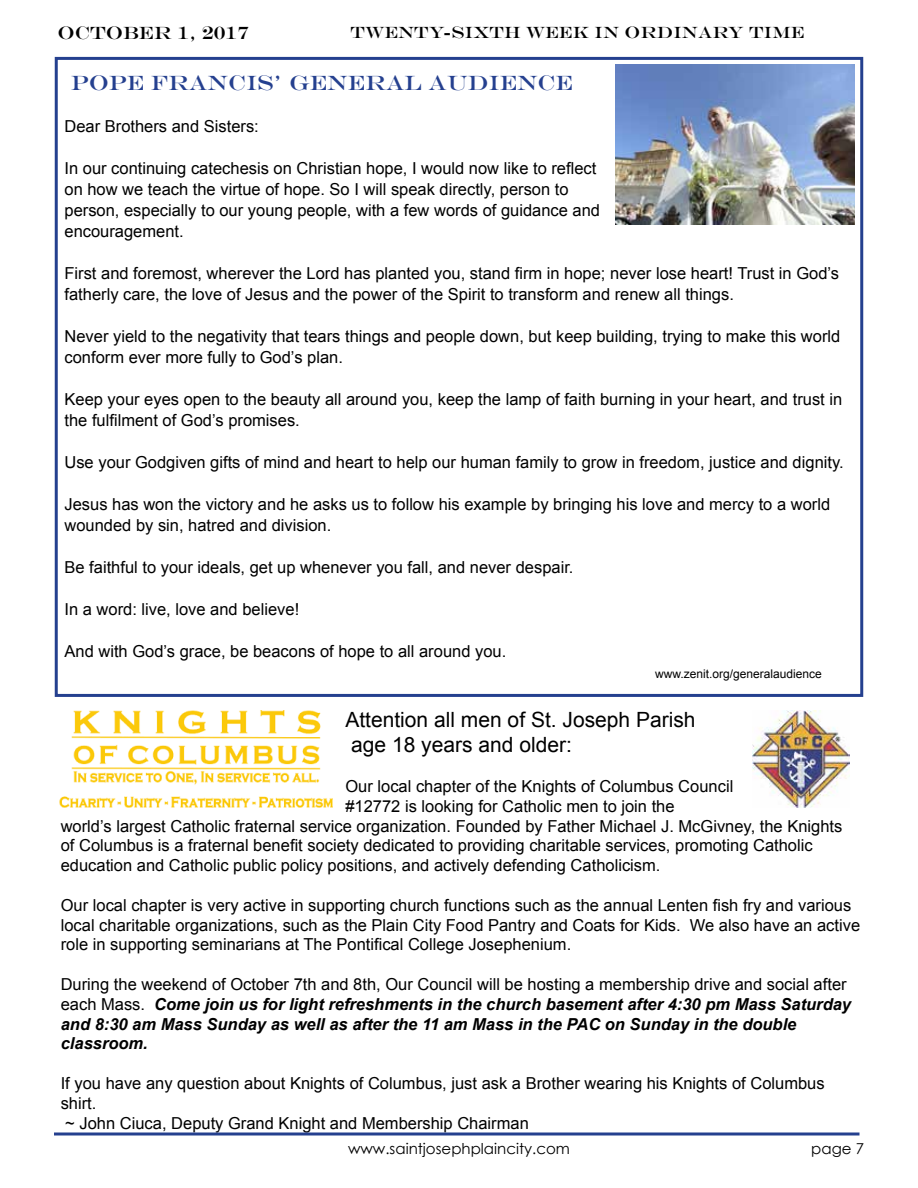
<style>
.page{position:relative;width:918px;height:1188px;background:#fff}
.page>*{position:absolute;margin:0;border:0;box-sizing:border-box;transform-origin:0 0}
.t1{font:21px/25.2px "Arial";color:#000}
.t2{font:21px "Engravers";color:#25408f}
.t3{font:18px "Engravers";color:#000}
.t4{font:16.5px/21px "Arial";color:#000}
.t5{font:italic 700 16.5px/19.8px "Arial";color:#000}
.t6{font:16.5px "Engravers";color:#000}
.t7{font:15px "Century Gothic";color:#000}
.t8{font:12px "Arial";color:#000}
.s1{font-weight:400;font-style:normal}
</style>
<div class="page">
<svg style="left:54px;top:56px;width:810px;height:641px"></svg>
<img style="left:616px;top:65px;width:238px;height:160px">
<img style="left:60px;top:711px;width:272px;height:97px">
<img style="left:752px;top:711px;width:97px;height:97px">
<svg style="left:54px;top:1132px;width:806px;height:4px;background:#5b6faa"></svg>
<p class="t3" style="left:58px;top:22px;width:193px">OCTOBER 1, 2017</p>
<p class="t6" style="left:351px;top:23px;width:455px">TWENTY-SIXTH WEEK IN ORDINARY TIME</p>
<p class="t2" style="left:71px;top:71px;width:503px">POPE FRANCIS’ GENERAL AUDIENCE</p>
<p class="t4" style="left:64px;top:116px;width:196px">Dear Brothers and Sisters:</p>
<p class="t4" style="left:64px;top:158px;width:537px">In our continuing catechesis on Christian hope, I would now like to reflect on how we teach the virtue of hope. So I will speak directly, person to person, especially to our young people, with a few words of guidance and encouragement.</p>
<p class="t4" style="left:64px;top:263px;width:776px">First and foremost, wherever the Lord has planted you, stand firm in hope; never lose heart! Trust in God’s fatherly care, the love of Jesus and the power of the Spirit to transform and renew all things.</p>
<p class="t4" style="left:64px;top:326px;width:777px">Never yield to the negativity that tears things and people down, but keep building, trying to make this world conform ever more fully to God’s plan.</p>
<p class="t4" style="left:64px;top:389px;width:779px">Keep your eyes open to the beauty all around you, keep the lamp of faith burning in your heart, and trust in the fulfilment of God’s promises.</p>
<p class="t4" style="left:64px;top:452px;width:781px">Use your Godgiven gifts of mind and heart to help our human family to grow in freedom, justice and dignity.</p>
<p class="t4" style="left:64px;top:494px;width:767px">Jesus has won the victory and he asks us to follow his example by bringing his love and mercy to a world wounded by sin, hatred and division.</p>
<p class="t4" style="left:64px;top:557px;width:511px">Be faithful to your ideals, get up whenever you fall, and never despair.</p>
<p class="t4" style="left:64px;top:599px;width:236px">In a word: live, love and believe!</p>
<p class="t4" style="left:64px;top:641px;width:443px">And with God’s grace, be beacons of hope to all around you.</p>
<p class="t8" style="left:655px;top:666px;width:168px">www.zenit.org/generalaudience</p>
<p class="t1" style="left:345px;top:707px;width:352px">Attention all men of St. Joseph Parish age 18 years and older:</p>
<p class="t4" style="left:345px;top:776px;width:389px">Our local chapter of the Knights of Columbus Council</p>
<p class="t4" style="left:345px;top:796px;width:331px">#12772 is looking for Catholic men to join the</p>
<p class="t4" style="left:61px;top:816px;width:783px">world’s largest Catholic fraternal service organization. Founded by Father Michael J. McGivney, the Knights</p>
<p class="t4" style="left:61px;top:835px;width:753px">of Columbus is a fraternal benefit society dedicated to providing charitable services, promoting Catholic</p>
<p class="t4" style="left:61px;top:855px;width:601px">education and Catholic public policy positions, and actively defending Catholicism.</p>
<p class="t4" style="left:61px;top:895px;width:801px;line-height:19.8px">Our local chapter is very active in supporting church functions such as the annual Lenten fish fry and various local charitable organizations, such as the Plain City Food Pantry and Coats for Kids. We also have an active role in supporting seminarians at The Pontifical College Josephenium.</p>
<p class="t5" style="left:61px;top:975px;width:792px"><span class="s1">During the weekend of October 7th and 8th, Our Council will be hosting a membership drive and social after each Mass.</span> Come join us for light refreshments in the church basement after 4:30 pm Mass Saturday and 8:30 am Mass Sunday as well as after the 11 am Mass in the PAC on Sunday in the double classroom.</p>
<p class="t4" style="left:61px;top:1074px;width:765px;line-height:19.8px">If you have any question about Knights of Columbus, just ask a Brother wearing his Knights of Columbus shirt.<br>~ John Ciuca, Deputy Grand Knight and Membership Chairman</p>
<p class="t7" style="left:348px;top:1138px;width:223px">www.saintjosephplaincity.com</p>
<p class="t7" style="left:811px;top:1138px;width:54px">page 7</p>
</div>
